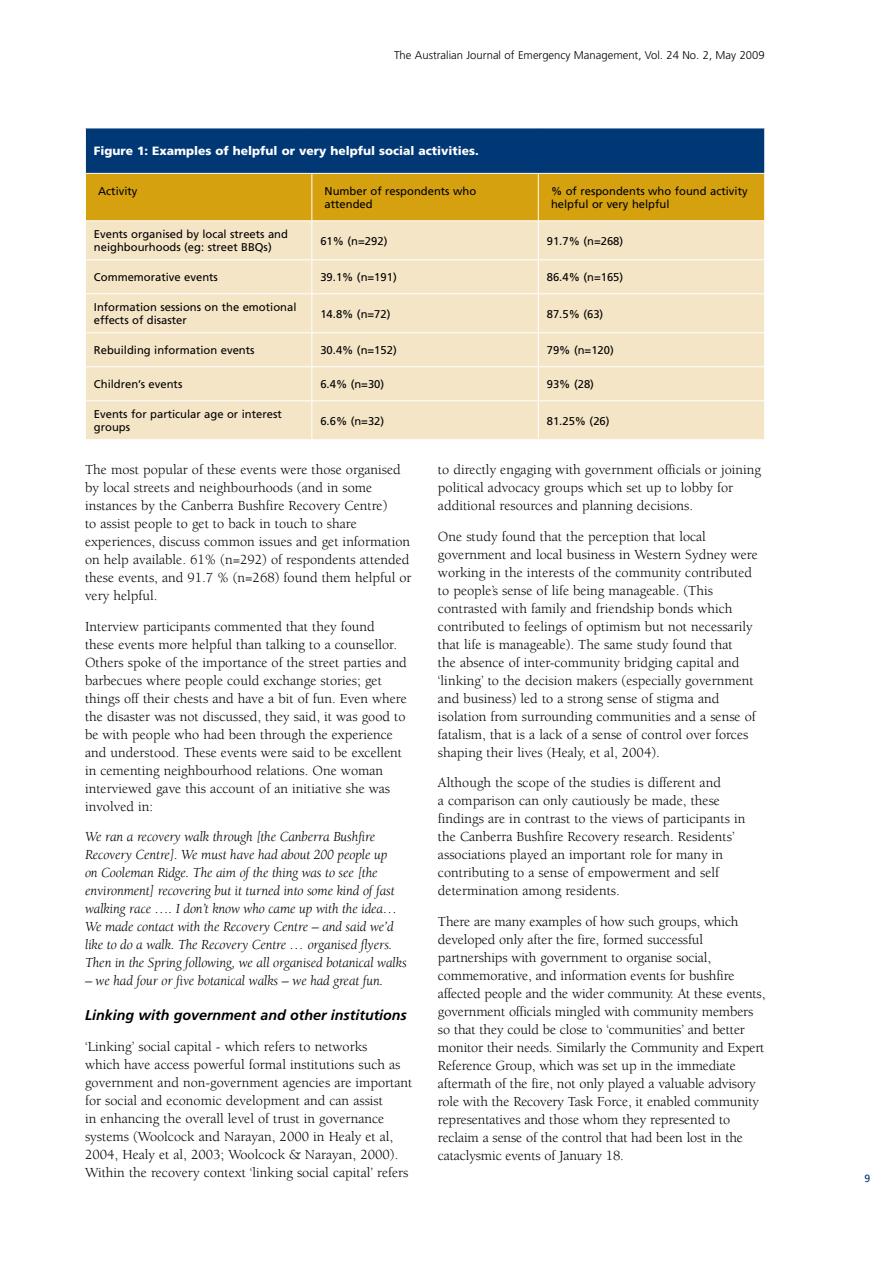
<style>
.page{position:relative;width:893px;height:1263px;background:#fff}
.page>*{position:absolute;margin:0;border:0;box-sizing:border-box;transform-origin:0 0}
.t1{font:14.25px/18px "Berkeley";color:#000}
.t2{font:italic 14.25px/18px "Berkeley";letter-spacing:-.01em;color:#000}
.t3{font:italic 700 14.25px "Frutiger";color:#000}
.t4{font:900 12px "Frutiger";color:#fff}
.t5{font:11.25px/13.5px "Frutiger";color:#000}
.t6{font:300 11.25px "Frutiger";color:#000}
.t7{font:10.5px "Frutiger";color:#003876}
</style>
<div class="page">
<div style="left:85px;top:128px;width:680px;height:45px;background:#003876"></div>
<div style="left:86px;top:174px;width:678px;height:46px;background:#d5a10f"></div>
<div style="left:86px;top:221px;width:678px;height:218px;background:#f5e5c7"></div>
<hr style="left:85px;top:128px;width:227px;height:1px;background:#fff">
<hr style="left:85px;top:128px;width:1px;height:45px;background:#fff">
<hr style="left:312px;top:128px;width:226px;height:1px;background:#fff">
<hr style="left:538px;top:128px;width:227px;height:1px;background:#fff">
<hr style="left:764px;top:128px;width:1px;height:45px;background:#fff">
<hr style="left:311px;top:174px;width:1px;height:46px;background:#fff">
<hr style="left:538px;top:174px;width:1px;height:46px;background:#fff">
<hr style="left:538px;top:221px;width:1px;height:38px;background:#fff">
<hr style="left:312px;top:259px;width:226px;height:1px;background:#fff">
<hr style="left:538px;top:259px;width:227px;height:1px;background:#fff">
<hr style="left:538px;top:260px;width:1px;height:33px;background:#fff">
<hr style="left:311px;top:221px;width:1px;height:38px;background:#fff">
<hr style="left:85px;top:259px;width:227px;height:1px;background:#fff">
<hr style="left:311px;top:260px;width:1px;height:33px;background:#fff">
<hr style="left:85px;top:293px;width:227px;height:1px;background:#fff">
<hr style="left:85px;top:332px;width:227px;height:1px;background:#fff">
<hr style="left:85px;top:366px;width:227px;height:1px;background:#fff">
<hr style="left:85px;top:400px;width:227px;height:1px;background:#fff">
<hr style="left:311px;top:294px;width:1px;height:38px;background:#fff">
<hr style="left:311px;top:333px;width:1px;height:33px;background:#fff">
<hr style="left:311px;top:367px;width:1px;height:33px;background:#fff">
<hr style="left:311px;top:401px;width:1px;height:38px;background:#fff">
<hr style="left:312px;top:293px;width:226px;height:1px;background:#fff">
<hr style="left:538px;top:293px;width:227px;height:1px;background:#fff">
<hr style="left:538px;top:294px;width:1px;height:38px;background:#fff">
<hr style="left:538px;top:333px;width:1px;height:33px;background:#fff">
<hr style="left:538px;top:367px;width:1px;height:33px;background:#fff">
<hr style="left:538px;top:401px;width:1px;height:38px;background:#fff">
<hr style="left:312px;top:332px;width:226px;height:1px;background:#fff">
<hr style="left:538px;top:332px;width:227px;height:1px;background:#fff">
<hr style="left:312px;top:366px;width:226px;height:1px;background:#fff">
<hr style="left:538px;top:366px;width:227px;height:1px;background:#fff">
<hr style="left:312px;top:400px;width:226px;height:1px;background:#fff">
<hr style="left:538px;top:400px;width:227px;height:1px;background:#fff">
<p class="t6" style="left:394px;top:49px;width:372px">The Australian Journal of Emergency Management, Vol. 24 No. 2, May 2009</p>
<p class="t4" style="left:94px;top:144px;width:387px">Figure 1: Examples of helpful or very helpful social activities.</p>
<p class="t5" style="left:98px;top:184px;width:41px">Activity</p>
<p class="t5" style="left:325px;top:184px;width:153px">Number of respondents who attended</p>
<p class="t5" style="left:551px;top:184px;width:198px">% of respondents who found activity helpful or very helpful</p>
<p class="t5" style="left:94px;top:227px;width:196px">Events organised by local streets and neighbourhoods (eg: street BBQs)</p>
<p class="t5" style="left:320px;top:234px;width:69px">61% (n=292)</p>
<p class="t5" style="left:547px;top:234px;width:78px">91.7% (n=268)</p>
<p class="t5" style="left:94px;top:270px;width:126px">Commemorative events</p>
<p class="t5" style="left:320px;top:270px;width:78px">39.1% (n=191)</p>
<p class="t5" style="left:547px;top:270px;width:78px">86.4% (n=165)</p>
<p class="t5" style="left:94px;top:300px;width:204px">Information sessions on the emotional effects of disaster</p>
<p class="t5" style="left:320px;top:307px;width:72px">14.8% (n=72)</p>
<p class="t5" style="left:547px;top:307px;width:58px">87.5% (63)</p>
<p class="t5" style="left:94px;top:343px;width:162px">Rebuilding information events</p>
<p class="t5" style="left:320px;top:343px;width:78px">30.4% (n=152)</p>
<p class="t5" style="left:547px;top:343px;width:69px">79% (n=120)</p>
<p class="t5" style="left:94px;top:377px;width:90px">Children’s events</p>
<p class="t5" style="left:320px;top:377px;width:65px">6.4% (n=30)</p>
<p class="t5" style="left:547px;top:377px;width:49px">93% (28)</p>
<p class="t5" style="left:94px;top:407px;width:189px">Events for particular age or interest groups</p>
<p class="t5" style="left:320px;top:414px;width:65px">6.6% (n=32)</p>
<p class="t5" style="left:547px;top:414px;width:64px">81.25% (26)</p>
<p class="t1" style="left:85px;top:461px;width:328px">The most popular of these events were those organised by local streets and neighbourhoods (and in some instances by the Canberra Bushfire Recovery Centre)<br>to assist people to get to back in touch to share experiences, discuss common issues and get information on help available. 61% (n=292) of respondents attended these events, and 91.7 % (n=268) found them helpful or very helpful.</p>
<p class="t1" style="left:85px;top:617px;width:323px">Interview participants commented that they found these events more helpful than talking to a counsellor.<br>Others spoke of the importance of the street parties and barbecues where people could exchange stories; get things off their chests and have a bit of fun. Even where the disaster was not discussed, they said, it was good to be with people who had been through the experience and understood. These events were said to be excellent in cementing neighbourhood relations. One woman interviewed gave this account of an initiative she was involved in:</p>
<p class="t2" style="left:85px;top:828px;width:323px">We ran a recovery walk through [the Canberra Bushfire Recovery Centre]. We must have had about 200 people up<br>on Cooleman Ridge. The aim of the thing was to see [the environment] recovering but it turned into some kind of fast walking race …. I don’t know who came up with the idea… We made contact with the Recovery Centre – and said we’d like to do a walk. The Recovery Centre … organised flyers.<br>Then in the Spring following, we all organised botanical walks</p>
<p class="t2" style="left:85px;top:972px;width:300px">– we had four or five botanical walks – we had great fun.</p>
<p class="t3" style="left:85px;top:1007px;width:323px">Linking with government and other institutions</p>
<p class="t1" style="left:85px;top:1038px;width:329px">‘Linking’ social capital - which refers to networks<br>which have access powerful formal institutions such as government and non-government agencies are important for social and economic development and can assist<br>in enhancing the overall level of trust in governance systems (Woolcock and Narayan, 2000 in Healy et al, 2004, Healy et al, 2003; Woolcock &amp; Narayan, 2000).<br>Within the recovery context ‘linking social capital’ refers</p>
<p class="t1" style="left:438px;top:461px;width:325px">to directly engaging with government officials or joining political advocacy groups which set up to lobby for additional resources and planning decisions.</p>
<p class="t1" style="left:438px;top:527px;width:321px">One study found that the perception that local government and local business in Western Sydney were working in the interests of the community contributed to people’s sense of life being manageable. (This contrasted with family and friendship bonds which contributed to feelings of optimism but not necessarily that life is manageable). The same study found that<br>the absence of inter-community bridging capital and ‘linking’ to the decision makers (especially government and business) led to a strong sense of stigma and isolation from surrounding communities and a sense of fatalism, that is a lack of a sense of control over forces shaping their lives (Healy, et al, 2004).</p>
<p class="t1" style="left:438px;top:774px;width:309px">Although the scope of the studies is different and<br>a comparison can only cautiously be made, these findings are in contrast to the views of participants in the Canberra Bushfire Recovery research. Residents’ associations played an important role for many in contributing to a sense of empowerment and self determination among residents.</p>
<p class="t1" style="left:438px;top:913px;width:329px">There are many examples of how such groups, which developed only after the fire, formed successful partnerships with government to organise social, commemorative, and information events for bushfire affected people and the wider community. At these events, government officials mingled with community members so that they could be close to ‘communities’ and better monitor their needs. Similarly the Community and Expert Reference Group, which was set up in the immediate aftermath of the fire, not only played a valuable advisory role with the Recovery Task Force, it enabled community representatives and those whom they represented to reclaim a sense of the control that had been lost in the cataclysmic events of January 18.</p>
<p class="t7" style="left:864px;top:1172px;width:7px">9</p>
</div>
